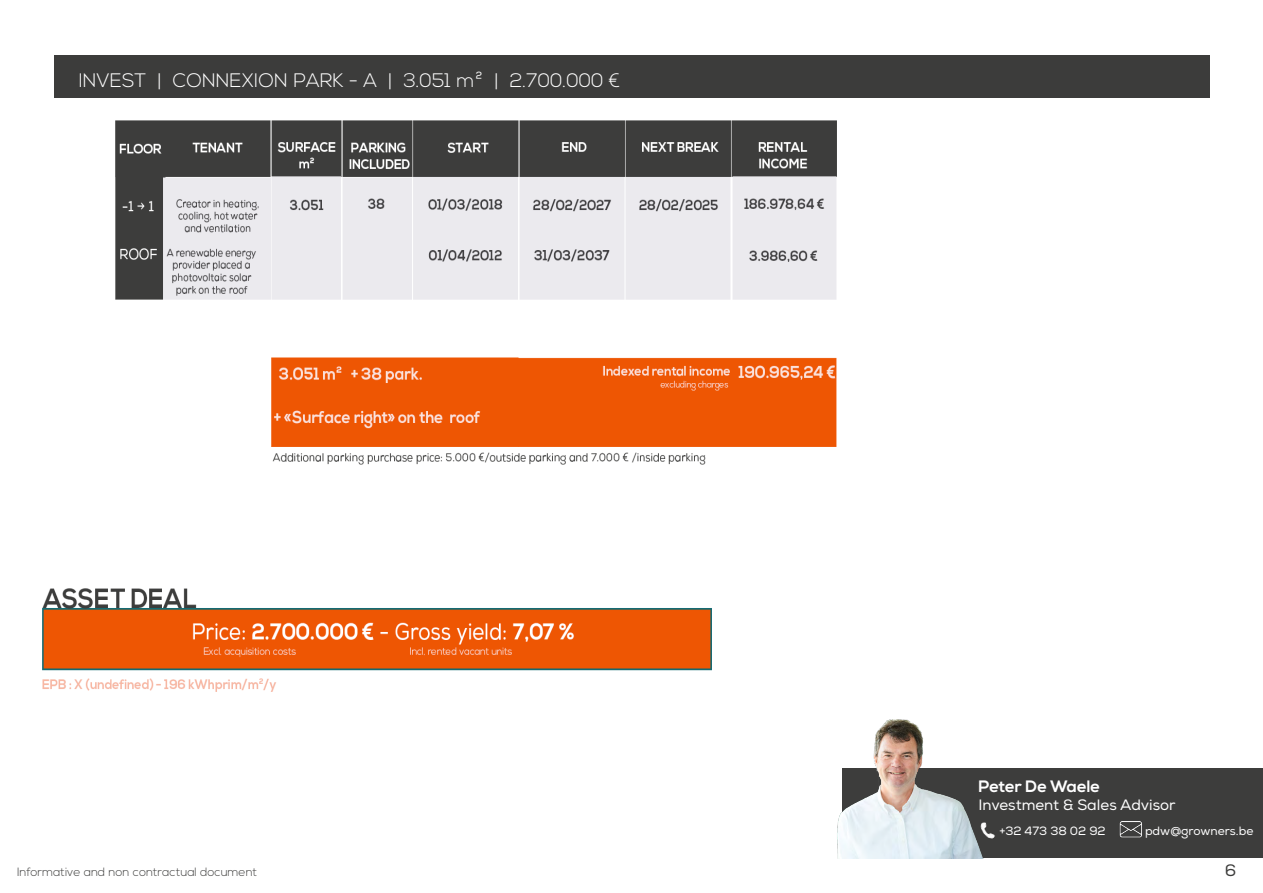
<style>
.page{position:relative;width:1263px;height:893px;background:#fff}
.page>*{position:absolute;margin:0;border:0;box-sizing:border-box;transform-origin:0 0}
.t1{font:300 19.5px "Nexa";color:#fff}
.t2{font:700 16.5px "Nexa";color:#fff}
.t3{font:16.5px "Nexa";color:#3c3c3b}
.t4{font:15px "Nexa";color:#fff}
.t5{font:300 12px "Nexa";color:#3c3c3b}
.t6{font:12px "Nexa";color:#fff}
</style>
<div class="page">
<div style="left:843px;top:769px;width:420px;height:89px;background:#3d3d3c"></div>
<img style="left:984px;top:822px;width:11px;height:17px">
<img style="left:1119px;top:822px;width:23px;height:16px">
<img style="left:837px;top:719px;width:147px;height:139px">
<img style="left:42px;top:120px;width:811px;height:635px">
<div style="left:54px;top:56px;width:1156px;height:42px;background:#3c3c3b"></div>
<p class="t1" style="left:79px;top:69px;width:543px">INVEST | CONNEXION PARK - A | 3.051 m² | 2.700.000 €</p>
<p class="t2" style="left:978px;top:777px;width:123px">Peter De Waele</p>
<p class="t4" style="left:978px;top:796px;width:199px">Investment &amp; Sales Advisor</p>
<p class="t6" style="left:999px;top:823px;width:108px">+32 473 38 02 92</p>
<p class="t6" style="left:1145px;top:823px;width:110px">pdw@growners.be</p>
<p class="t5" style="left:17px;top:865px;width:242px">Informative and non contractual document</p>
<p class="t3" style="left:1225px;top:860px;width:13px">6</p>
</div>
